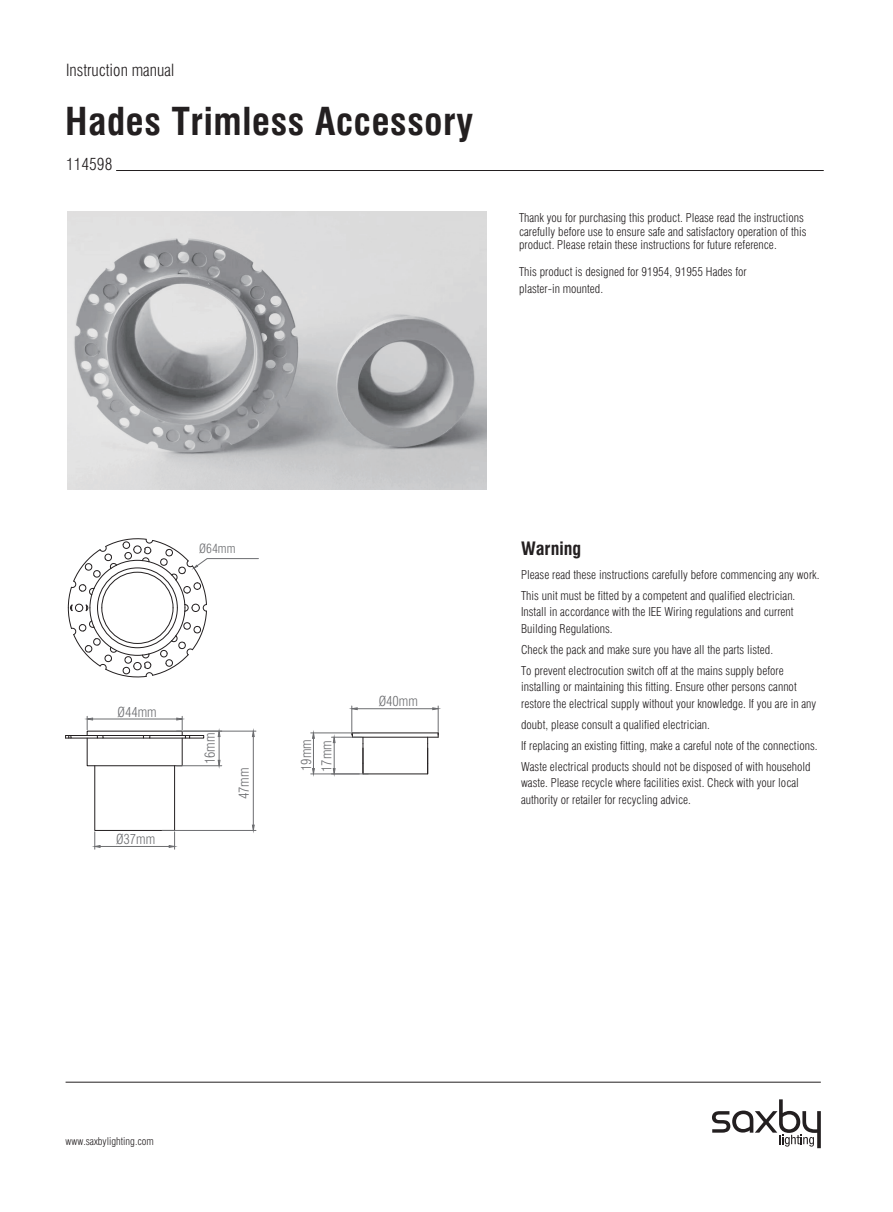
<style>
.page{position:relative;width:893px;height:1212px;background:#fff}
.page>*{position:absolute;margin:0;border:0;box-sizing:border-box;transform-origin:0 0}
.t1{font:700 condensed 37.5px "Swiss 721 BT";letter-spacing:.02em;color:#231f20}
.t2{font:700 condensed 18px "Swiss 721 BT";color:#231f20}
.t3{font:300 condensed 16.5px "Swiss 721 BT";color:#231f20}
.t4{font:300 condensed 13.65px/20.4px "Swiss 721 BT";color:#6c6d70}
.t5{font:300 condensed 12.6px "Swiss 721 BT";color:#6c6d70}
.t6{font:300 condensed 12px/21px "Swiss 721 BT";color:#231f20}
.t7{font:300 condensed 10.5px "Swiss 721 BT";color:#231f20}
</style>
<div class="page">
<div style="left:70px;top:735px;width:28px;height:3px;border:1px solid #231f20"></div>
<div style="left:87px;top:731px;width:96px;height:5px;border:1px solid #231f20"></div>
<div style="left:189px;top:735px;width:15px;height:3px;border:1px solid #231f20"></div>
<svg style="left:65px;top:735px;width:6px;height:4px"></svg>
<hr style="left:183px;top:731px;width:73px;height:1px;background:#6c6d70">
<hr style="left:162px;top:830px;width:94px;height:1px;background:#6c6d70">
<hr style="left:253px;top:736px;width:1px;height:89px;background:#6c6d70">
<svg style="left:252px;top:730px;width:3px;height:7px"></svg>
<svg style="left:252px;top:824px;width:3px;height:6px"></svg>
<hr style="left:177px;top:765px;width:45px;height:1px;background:#6c6d70">
<svg style="left:217px;top:730px;width:4px;height:36px"></svg>
<svg style="left:67px;top:538px;width:192px;height:140px"></svg>
<hr style="left:93px;top:719px;width:84px;height:1px;background:#6c6d70">
<svg style="left:86px;top:716px;width:17px;height:22px"></svg>
<svg style="left:176px;top:716px;width:14px;height:22px"></svg>
<svg style="left:94px;top:765px;width:82px;height:84px"></svg>
<hr style="left:311px;top:732px;width:48px;height:1px;background:#6c6d70">
<hr style="left:311px;top:773px;width:57px;height:1px;background:#6c6d70">
<hr style="left:313px;top:738px;width:1px;height:30px;background:#6c6d70">
<svg style="left:312px;top:732px;width:3px;height:7px"></svg>
<svg style="left:312px;top:768px;width:3px;height:7px"></svg>
<svg style="left:331px;top:706px;width:108px;height:69px"></svg>
<hr style="left:116px;top:170px;width:708px;height:1px;background:#231f20">
<img style="left:67px;top:212px;width:420px;height:277px">
<svg style="left:712px;top:1099px;width:109px;height:49px"></svg>
<hr style="left:66px;top:1082px;width:755px;height:1px;background:#231f20">
<h3 class="t3" style="left:66px;top:60px;width:110px">Instruction manual</h3>
<h1 class="t1" style="left:65px;top:99px;width:410px">Hades Trimless Accessory</h1>
<h3 class="t3" style="left:66px;top:154px;width:48px">114598</h3>
<p class="t6" style="left:519px;top:211px;width:289px;line-height:13.5px">Thank you for purchasing this product. Please read the instructions carefully before use to ensure safe and satisfactory operation of this product. Please retain these instructions for future reference.</p>
<p class="t6" style="left:519px;top:264px;width:229px;line-height:16.5px">This product is designed for 91954, 91955 Hades for plaster-in mounted.</p>
<p class="t5" style="left:199px;top:540px;width:38px">Ø64mm</p>
<p class="t4" style="left:118px;top:701px;width:41px">Ø44mm</p>
<p class="t4" style="left:116px;top:829px;width:41px">Ø37mm</p>
<p class="t4" style="left:200px;top:764px;width:33px;rotate:-90deg">16mm</p>
<p class="t4" style="left:234px;top:799px;width:33px;rotate:-90deg">47mm</p>
<p class="t4" style="left:296px;top:772px;width:34px;rotate:-90deg">19mm<br>17mm</p>
<p class="t4" style="left:379px;top:691px;width:41px">Ø40mm</p>
<h2 class="t2" style="left:521px;top:537px;width:62px">Warning</h2>
<p class="t6" style="left:521px;top:564px;width:300px">Please read these instructions carefully before commencing any work.<br>This unit must be fitted by a competent and qualified electrician.</p>
<p class="t6" style="left:521px;top:604px;width:274px;line-height:16.5px">Install in accordance with the IEE Wiring regulations and current<br>Building Regulations.</p>
<p class="t6" style="left:521px;top:639px;width:264px">Check the pack and make sure you have all the parts listed.<br>To prevent electrocution switch off at the mains supply before</p>
<p class="t6" style="left:521px;top:679px;width:297px;line-height:16.5px">installing or maintaining this fitting. Ensure other persons cannot restore the electrical supply without your knowledge. If you are in any</p>
<p class="t6" style="left:521px;top:714px;width:298px">doubt, please consult a qualified electrician.<br>If replacing an existing fitting, make a careful note of the connections.<br>Waste electrical products should not be disposed of with household</p>
<p class="t6" style="left:521px;top:775px;width:279px;line-height:16.5px">waste. Please recycle where facilities exist. Check with your local authority or retailer for recycling advice.</p>
<p class="t7" style="left:66px;top:1134px;width:90px">www.saxbylighting.com</p>
</div>
